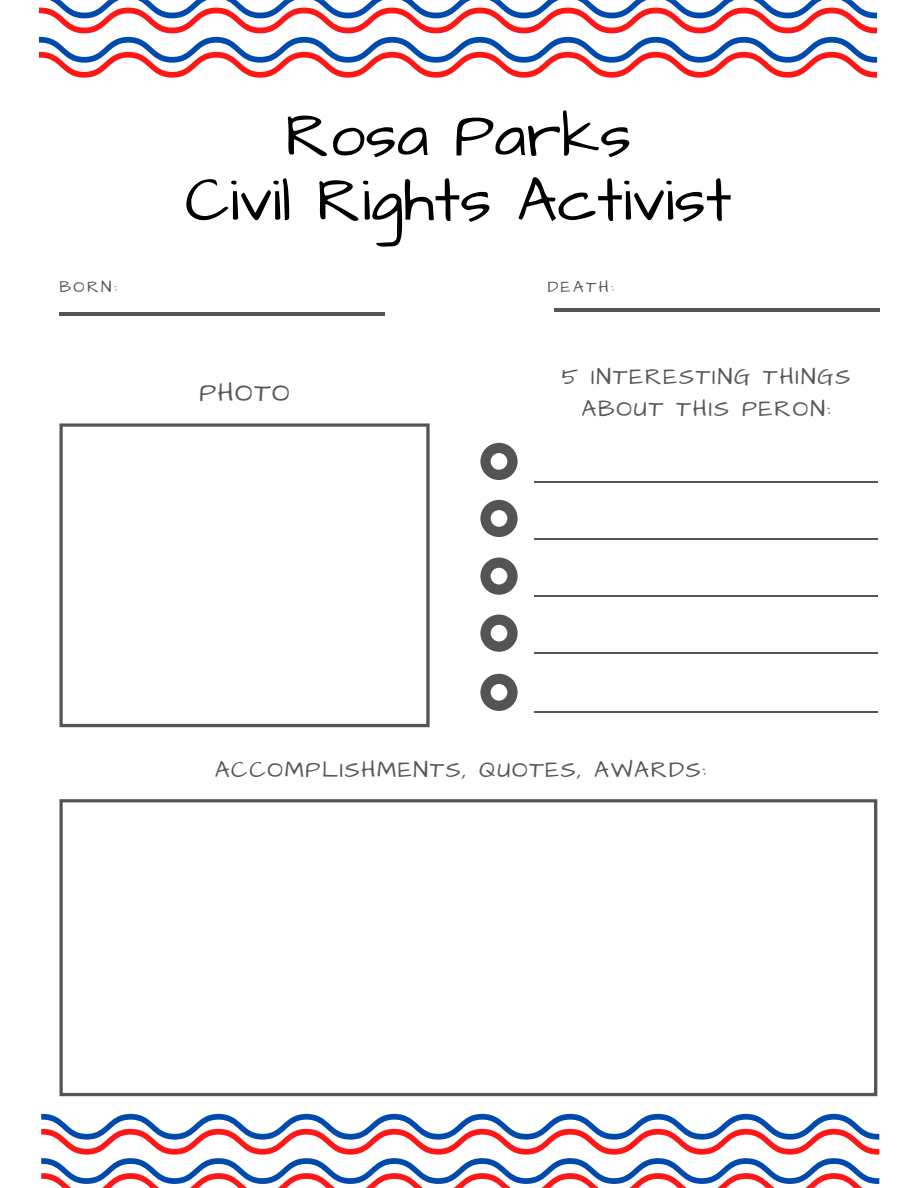
<style>
.page{position:relative;width:918px;height:1188px;background:#fff}
.page>*{position:absolute;margin:0;border:0;box-sizing:border-box;transform-origin:0 0}
.t1{font:63px "Architects Daughter";color:#000}
.t2{font:26.25px "Architects Daughter";letter-spacing:.06em;color:#585858}
.t3{font:23.25px "Architects Daughter";letter-spacing:.08em;color:#585858}
.t4{font:16.5px "Architects Daughter";letter-spacing:.15em;color:#585858}
</style>
<div class="page">
<svg style="left:39px;top:0;width:838px;height:78px"></svg>
<svg style="left:41px;top:1114px;width:838px;height:74px"></svg>
<hr style="left:59px;top:312px;width:326px;height:4px;background:#545454">
<hr style="left:535px;top:481px;width:343px;height:1px;background:#545454">
<svg style="left:480px;top:443px;width:38px;height:37px"></svg>
<hr style="left:535px;top:538px;width:343px;height:1px;background:#545454">
<svg style="left:480px;top:500px;width:38px;height:37px"></svg>
<hr style="left:535px;top:596px;width:343px;height:1px;background:#545454">
<svg style="left:480px;top:558px;width:38px;height:37px"></svg>
<hr style="left:535px;top:653px;width:343px;height:1px;background:#545454">
<svg style="left:480px;top:615px;width:38px;height:37px"></svg>
<hr style="left:535px;top:712px;width:343px;height:1px;background:#545454">
<svg style="left:480px;top:674px;width:38px;height:37px"></svg>
<svg style="left:59px;top:423px;width:371px;height:304px"></svg>
<svg style="left:59px;top:799px;width:818px;height:297px"></svg>
<hr style="left:555px;top:309px;width:325px;height:3px;background:#545454">
<p class="t1" style="left:285px;top:93px;width:348px">Rosa Parks</p>
<p class="t1" style="left:185px;top:158px;width:548px">Civil Rights Activist</p>
<p class="t4" style="left:59px;top:275px;width:59px">BORN:</p>
<p class="t4" style="left:548px;top:275px;width:68px">DEATH:</p>
<p class="t2" style="left:200px;top:375px;width:92px">PHOTO</p>
<p class="t3" style="left:562px;top:362px;width:290px">5 INTERESTING THINGS</p>
<p class="t3" style="left:581px;top:393px;width:251px">ABOUT THIS PERON:</p>
<p class="t3" style="left:215px;top:754px;width:493px">ACCOMPLISHMENTS, QUOTES, AWARDS:</p>
</div>
